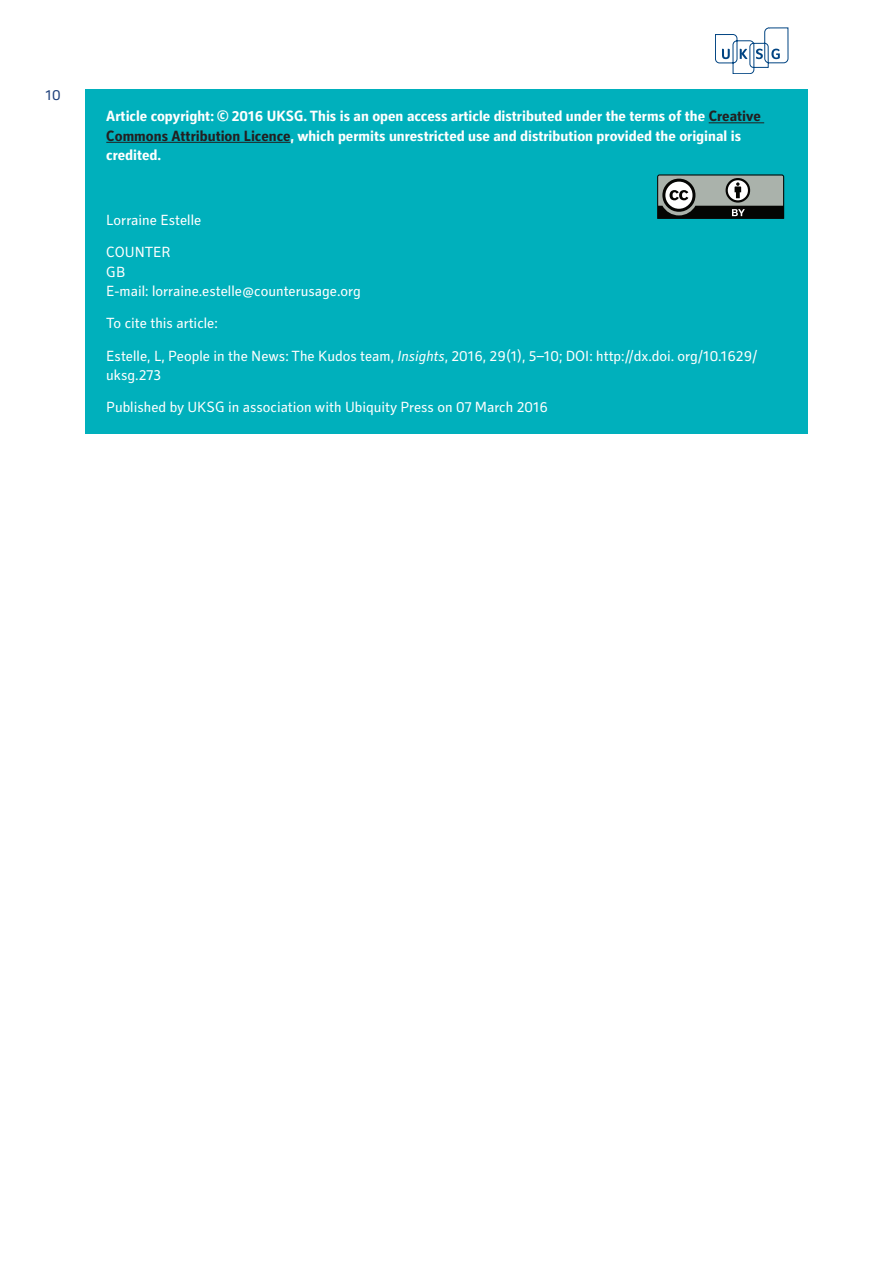
<style>
.page{position:relative;width:893px;height:1263px;background:#fff}
.page>*{position:absolute;margin:0;border:0;box-sizing:border-box;transform-origin:0 0}
.Credits{font:15px/19.5px "Secca Std";color:#fff}
.Body{font:700 15px/19.5px "Secca Std";color:#fff}
.t1{font:15px "Secca Std";color:#1d3f7a}
.s1{color:#231f20}
.s2{font-style:italic}
</style>
<div class="page">
<svg style="left:715px;top:28px;width:73px;height:46px"></svg>
<div style="left:85px;top:89px;width:723px;height:345px;background:#00b0bc"></div>
<hr style="left:709px;top:122px;width:55px;height:1px;background:#231f20">
<hr style="left:106px;top:142px;width:185px;height:1px;background:#231f20">
<svg style="left:657px;top:174px;width:128px;height:45px;background:#727975"></svg>
<p class="t1" style="left:46px;top:87px;width:17px">10</p>
<p class="Body" style="left:106px;top:107px;width:656px">Article copyright: © 2016 UKSG. This is an open access article distributed under the terms of the <span class="s1">Creative<br>Commons Attribution Licence</span>, which permits unrestricted use and distribution provided the original is credited.</p>
<p class="Credits" style="left:106px;top:211px;width:97px">Lorraine Estelle</p>
<p class="Credits" style="left:106px;top:243px;width:256px">COUNTER<br>GB<br>E-mail: lorraine.estelle@counterusage.org</p>
<p class="Credits" style="left:106px;top:314px;width:113px">To cite this article:</p>
<p class="Credits" style="left:106px;top:346px;width:653px">Estelle, L, People in the News: The Kudos team, <span class="s2">Insights</span>, 2016, 29(1), 5–10; DOI: http://dx.doi. org/10.1629/ uksg.273</p>
<p class="Credits" style="left:106px;top:398px;width:443px">Published by UKSG in association with Ubiquity Press on 07 March 2016</p>
</div>
